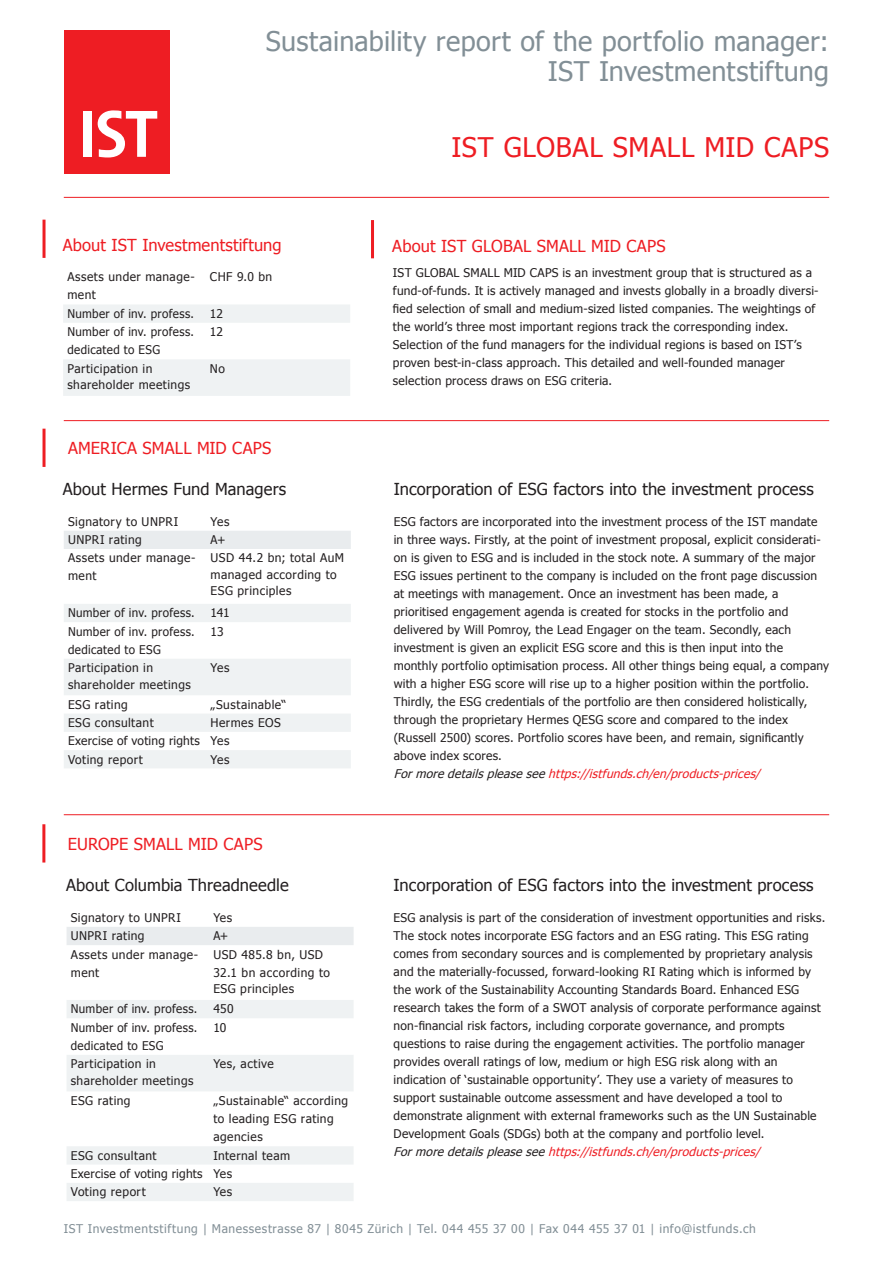
<style>
.page{position:relative;width:893px;height:1263px;background:#fff}
.page>*{position:absolute;margin:0;border:0;box-sizing:border-box;transform-origin:0 0}
.t1{font:27px/30px "Tahoma";letter-spacing:.01em;color:#828f96;text-align:right}
.t2{font:27px "Tahoma";letter-spacing:.025em;color:#ee1d23}
.t3{font:16.5px "Tahoma";letter-spacing:.005em;color:#231f20}
.t4{font:16.5px "Tahoma";letter-spacing:.01em;color:#ee1d23}
.t5{font:12px/18px "Tahoma";letter-spacing:.02em;color:#231f20}
.t6{font:12px/18px "Tahoma";letter-spacing:.04em;color:#231f20}
.t7{font:12px "Tahoma";letter-spacing:.05em;color:#828f96}
.s1{font-style:italic}
.s2{font-style:italic;color:#ee1d23}
</style>
<div class="page">
<div style="left:65px;top:31px;width:105px;height:143px;background:#ee1d23"></div>
<div style="left:83px;top:111px;width:9px;height:46px;background:#fff"></div>
<svg style="left:98px;top:110px;width:59px;height:47px"></svg>
<hr style="left:64px;top:197px;width:765px;height:1px;background:#ee1d23">
<svg style="left:63px;top:305px;width:287px;height:91px"></svg>
<hr style="left:43px;top:220px;width:3px;height:38px;background:#ee1d23">
<hr style="left:371px;top:220px;width:3px;height:38px;background:#ee1d23">
<div style="left:64px;top:531px;width:287px;height:18px;background:#e9ecee"></div>
<svg style="left:64px;top:604px;width:287px;height:164px;fill:#eff2f3"></svg>
<hr style="left:43px;top:429px;width:3px;height:38px;background:#ee1d23">
<hr style="left:42px;top:824px;width:3px;height:38px;background:#ee1d23">
<div style="left:67px;top:927px;width:287px;height:18px;background:#e9ecee"></div>
<svg style="left:67px;top:1000px;width:286px;height:201px"></svg>
<hr style="left:64px;top:420px;width:765px;height:1px;background:#ee1d23">
<hr style="left:64px;top:814px;width:765px;height:1px;background:#ee1d23">
<h1 class="t1" style="left:266px;top:25px;width:565px">Sustainability report of the portfolio manager:<br>IST Investmentstiftung</h1>
<h2 class="t4" style="left:63px;top:234px;width:221px">About IST Investmentstiftung</h2>
<p class="t6" style="left:67px;top:267px;width:129px">Assets under manage&shy;ment</p>
<p class="t5" style="left:210px;top:267px;width:64px">CHF 9.0 bn</p>
<p class="t5" style="left:67px;top:304px;width:128px">Number of inv. profess.</p>
<p class="t5" style="left:210px;top:304px;width:15px">12</p>
<p class="t5" style="left:67px;top:322px;width:128px">Number of inv. profess. dedicated to ESG</p>
<p class="t5" style="left:210px;top:322px;width:15px">12</p>
<p class="t6" style="left:67px;top:360px;width:124px;line-height:16.5px">Participation in shareholder meetings</p>
<p class="t5" style="left:210px;top:359px;width:17px">No</p>
<h2 class="t4" style="left:68px;top:437px;width:205px">AMERICA SMALL MID CAPS</h2>
<h2 class="t3" style="left:63px;top:478px;width:225px">About Hermes Fund Managers</h2>
<p class="t5" style="left:68px;top:512px;width:112px">Signatory to UNPRI</p>
<p class="t5" style="left:211px;top:512px;width:20px">Yes</p>
<p class="t5" style="left:68px;top:530px;width:75px">UNPRI rating</p>
<p class="t5" style="left:211px;top:530px;width:17px">A+</p>
<p class="t6" style="left:68px;top:548px;width:129px">Assets under manage&shy;ment</p>
<p class="t6" style="left:211px;top:549px;width:135px;line-height:16.5px">USD 44.2 bn; total AuM managed according to<br>ESG principles</p>
<p class="t5" style="left:68px;top:603px;width:128px">Number of inv. profess.</p>
<p class="t5" style="left:211px;top:603px;width:21px">141</p>
<p class="t5" style="left:68px;top:622px;width:128px">Number of inv. profess. dedicated to ESG</p>
<p class="t5" style="left:211px;top:622px;width:15px">13</p>
<p class="t6" style="left:68px;top:659px;width:124px;line-height:16.5px">Participation in shareholder meetings</p>
<p class="t5" style="left:211px;top:658px;width:20px">Yes</p>
<p class="t6" style="left:68px;top:695px;width:61px">ESG rating</p>
<p class="t6" style="left:211px;top:695px;width:77px">„Sustainable“</p>
<p class="t6" style="left:68px;top:713px;width:87px">ESG consultant</p>
<p class="t5" style="left:68px;top:713px;width:214px;text-indent:143px">Hermes EOS<br>Exercise of voting rights Yes<br>Voting report</p>
<p class="t5" style="left:211px;top:750px;width:20px">Yes</p>
<h2 class="t4" style="left:68px;top:833px;width:196px">EUROPE SMALL MID CAPS</h2>
<h2 class="t3" style="left:66px;top:874px;width:224px">About Columbia Threadneedle</h2>
<p class="t5" style="left:71px;top:908px;width:112px">Signatory to UNPRI</p>
<p class="t5" style="left:213px;top:908px;width:20px">Yes</p>
<p class="t5" style="left:71px;top:926px;width:75px">UNPRI rating</p>
<p class="t5" style="left:213px;top:926px;width:17px">A+</p>
<p class="t6" style="left:71px;top:945px;width:129px">Assets under manage&shy;ment</p>
<p class="t6" style="left:213px;top:945px;width:118px">USD 485.8 bn, USD<br>32.1 bn according to</p>
<p class="t6" style="left:213px;top:979px;width:82px">ESG principles</p>
<p class="t5" style="left:71px;top:999px;width:128px">Number of inv. profess.</p>
<p class="t5" style="left:213px;top:999px;width:22px">450</p>
<p class="t5" style="left:71px;top:1018px;width:128px">Number of inv. profess. dedicated to ESG</p>
<p class="t5" style="left:213px;top:1018px;width:15px">10</p>
<p class="t6" style="left:71px;top:1055px;width:124px;line-height:16.5px">Participation in shareholder meetings</p>
<p class="t6" style="left:213px;top:1054px;width:62px">Yes, active</p>
<p class="t6" style="left:71px;top:1091px;width:61px">ESG rating</p>
<p class="t6" style="left:213px;top:1091px;width:136px">„Sustainable“ according to leading ESG rating agencies</p>
<p class="t6" style="left:71px;top:1146px;width:87px">ESG consultant</p>
<p class="t5" style="left:71px;top:1145px;width:221px;text-indent:143px">Internal team<br>Exercise of voting rights Yes<br>Voting report</p>
<p class="t5" style="left:213px;top:1182px;width:20px">Yes</p>
<h1 class="t2" style="left:451px;top:129px;width:379px">IST GLOBAL SMALL MID CAPS</h1>
<h2 class="t4" style="left:392px;top:235px;width:275px">About IST GLOBAL SMALL MID CAPS</h2>
<p class="t5" style="left:393px;top:263px;width:427px">IST GLOBAL SMALL MID CAPS is an investment group that is structured as a fund-of-funds. It is actively managed and invests globally in a broadly diversi&shy;fied selection of small and medium-sized listed companies. The weightings of the world’s three most important regions track the corresponding index.<br>Selection of the fund managers for the individual regions is based on IST’s proven best-in-class approach. This detailed and well-founded manager selection process draws on ESG criteria.</p>
<h2 class="t3" style="left:394px;top:478px;width:422px">Incorporation of ESG factors into the investment process</h2>
<p class="t5" style="left:394px;top:512px;width:437px">ESG factors are incorporated into the investment process of the IST mandate in three ways. Firstly, at the point of investment proposal, explicit considerati&shy;on is given to ESG and is included in the stock note. A summary of the major ESG issues pertinent to the company is included on the front page discussion at meetings with management. Once an investment has been made, a prioritised engagement agenda is created for stocks in the portfolio and delivered by Will Pomroy, the Lead Engager on the team. Secondly, each investment is given an explicit ESG score and this is then input into the monthly portfolio optimisation process. All other things being equal, a company with a higher ESG score will rise up to a higher position within the portfolio.<br>Thirdly, the ESG credentials of the portfolio are then considered holistically, through the proprietary Hermes QESG score and compared to the index (Russell 2500) scores. Portfolio scores have been, and remain, significantly above index scores.<br><span class="s1">Formoredetailspleasesee</span><span class="s2">https://istfunds.ch/en/products-prices/</span></p>
<h2 class="t3" style="left:394px;top:874px;width:422px">Incorporation of ESG factors into the investment process</h2>
<p class="t5" style="left:394px;top:908px;width:433px">ESG analysis is part of the consideration of investment opportunities and risks.<br>The stock notes incorporate ESG factors and an ESG rating. This ESG rating comes from secondary sources and is complemented by proprietary analysis and the materially-focussed, forward-looking RI Rating which is informed by the work of the Sustainability Accounting Standards Board. Enhanced ESG research takes the form of a SWOT analysis of corporate performance against non-financial risk factors, including corporate governance, and prompts questions to raise during the engagement activities. The portfolio manager provides overall ratings of low, medium or high ESG risk along with an indication of ‘sustainable opportunity’. They use a variety of measures to support sustainable outcome assessment and have developed a tool to demonstrate alignment with external frameworks such as the UN Sustainable Development Goals (SDGs) both at the company and portfolio level.<br><span class="s1">Formoredetailspleasesee</span><span class="s2">https://istfunds.ch/en/products-prices/</span></p>
<p class="t7" style="left:64px;top:1220px;width:694px">IST Investmentstiftung | Manessestrasse 87 | 8045 Zürich | Tel. 044 455 37 00 | Fax 044 455 37 01 | info@istfunds.ch</p>
</div>
